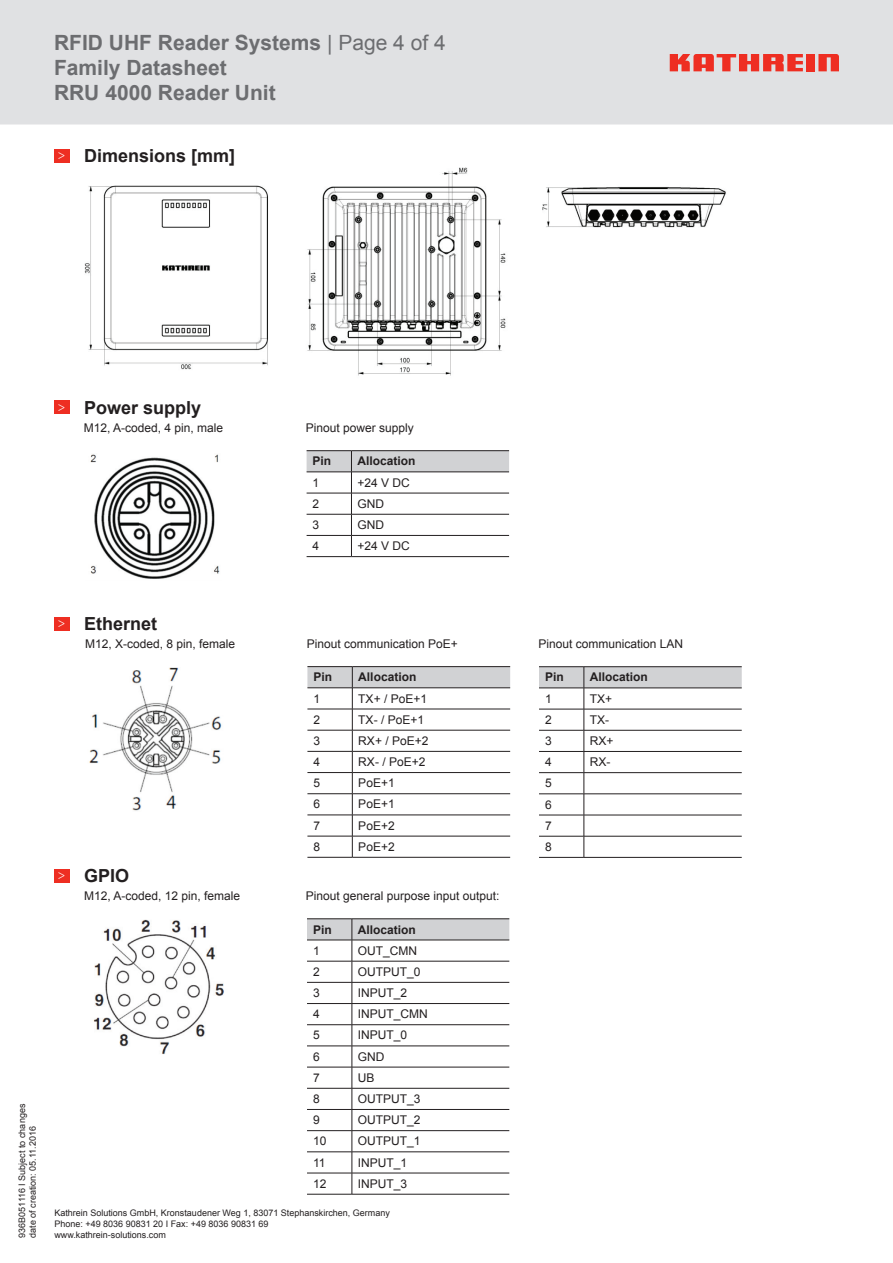
<style>
.page{position:relative;width:893px;height:1263px;background:#fff}
.page>*{position:absolute;margin:0;border:0;box-sizing:border-box;transform-origin:0 0}
.t1{font:700 21px/25.2px "Arial";color:#6c6d70}
.t2{font:700 18px "Arial";color:#231f20}
.t3{font:12px/21.1px "Arial";color:#231f20;text-align:justify}
.t4{font:700 12px "Arial";color:#231f20}
.t5{font:9px/10.8px "Arial";color:#231f20}
.s1{font-weight:400}
</style>
<div class="page">
<div style="left:0;top:0;width:893px;height:125px;background:#e0e1e3"></div>
<div style="left:806px;top:54px;width:9px;height:17px;background:#ee2e22"></div>
<svg style="left:818px;top:54px;width:21px;height:17px"></svg>
<svg style="left:670px;top:54px;width:133px;height:17px;background:#e9635c"></svg>
<div style="left:54px;top:149px;width:15px;height:13px;background:#ee2e22"></div>
<div style="left:54px;top:401px;width:15px;height:13px;background:#ee2e22"></div>
<div style="left:54px;top:617px;width:15px;height:13px;background:#ee2e22"></div>
<div style="left:54px;top:869px;width:15px;height:13px;background:#ee2e22"></div>
<img style="left:84px;top:185px;width:184px;height:185px">
<img style="left:307px;top:167px;width:199px;height:209px">
<img style="left:542px;top:187px;width:184px;height:41px">
<hr style="left:307px;top:666px;width:45px;height:1px;background:#231f20">
<hr style="left:352px;top:666px;width:158px;height:1px;background:#231f20">
<svg style="left:307px;top:667px;width:203px;height:190px"></svg>
<hr style="left:307px;top:857px;width:45px;height:1px;background:#231f20">
<hr style="left:352px;top:857px;width:158px;height:1px;background:#231f20">
<hr style="left:307px;top:918px;width:45px;height:1px;background:#231f20">
<hr style="left:352px;top:918px;width:157px;height:1px;background:#231f20">
<svg style="left:307px;top:919px;width:202px;height:275px"></svg>
<hr style="left:307px;top:1194px;width:45px;height:1px;background:#231f20">
<hr style="left:352px;top:1194px;width:157px;height:1px;background:#231f20">
<hr style="left:307px;top:450px;width:44px;height:1px;background:#231f20">
<hr style="left:351px;top:450px;width:158px;height:1px;background:#231f20">
<svg style="left:307px;top:451px;width:202px;height:105px"></svg>
<hr style="left:307px;top:556px;width:44px;height:1px;background:#231f20">
<hr style="left:351px;top:556px;width:158px;height:1px;background:#231f20">
<img style="left:90px;top:454px;width:130px;height:125px">
<img style="left:89px;top:667px;width:133px;height:144px">
<img style="left:93px;top:919px;width:131px;height:135px">
<hr style="left:539px;top:666px;width:45px;height:1px;background:#231f20">
<hr style="left:584px;top:666px;width:158px;height:1px;background:#231f20">
<svg style="left:539px;top:667px;width:203px;height:190px"></svg>
<hr style="left:539px;top:857px;width:45px;height:1px;background:#231f20">
<hr style="left:584px;top:857px;width:158px;height:1px;background:#231f20">
<h1 class="t1" style="left:54px;top:30px;width:393px">RFID UHF Reader Systems <span class="s1">| Page 4 of 4<br></span>Family Datasheet<br>RRU 4000 Reader Unit</h1>
<h2 class="t2" style="left:58px;top:143px;width:179px"><sup>&gt;</sup> Dimensions [mm]</h2>
<h2 class="t2" style="left:58px;top:395px;width:145px"><sup>&gt;</sup> Power supply</h2>
<p class="t3" style="left:84px;top:417px;width:141px">M12, A-coded, 4 pin, male</p>
<p class="t3" style="left:306px;top:417px;width:110px">Pinout power supply</p>
<p class="t4" style="left:313px;top:453px;width:20px">Pin</p>
<p class="t4" style="left:357px;top:453px;width:60px">Allocation</p>
<p class="t3" style="left:313px;top:472px;width:8px">1</p>
<p class="t3" style="left:357px;top:472px;width:54px">+24 V DC</p>
<p class="t3" style="left:313px;top:493px;width:8px">2</p>
<p class="t3" style="left:357px;top:493px;width:28px">GND</p>
<p class="t3" style="left:313px;top:514px;width:8px">3</p>
<p class="t3" style="left:357px;top:514px;width:28px">GND</p>
<p class="t3" style="left:313px;top:535px;width:8px">4</p>
<p class="t3" style="left:357px;top:535px;width:54px">+24 V DC</p>
<p class="t5" style="left:16px;top:1238px;width:135px;rotate:-90deg">936B051116 I Subject to changes date of creation: 05.11.2016</p>
<h2 class="t2" style="left:58px;top:611px;width:101px"><sup>&gt;</sup> Ethernet</h2>
<p class="t3" style="left:85px;top:633px;width:152px">M12, X-coded, 8 pin, female</p>
<h2 class="t2" style="left:58px;top:863px;width:73px"><sup>&gt;</sup> GPIO</h2>
<p class="t3" style="left:84px;top:885px;width:158px">M12, A-coded, 12 pin, female</p>
<p class="t3" style="left:307px;top:633px;width:153px">Pinout communication PoE+</p>
<p class="t4" style="left:313px;top:669px;width:20px">Pin</p>
<p class="t4" style="left:358px;top:669px;width:60px">Allocation</p>
<p class="t3" style="left:313px;top:688px;width:8px">1</p>
<p class="t3" style="left:358px;top:688px;width:70px">TX+ / PoE+1</p>
<p class="t3" style="left:313px;top:709px;width:8px">2</p>
<p class="t3" style="left:358px;top:709px;width:67px">TX- / PoE+1</p>
<p class="t3" style="left:313px;top:730px;width:8px">3</p>
<p class="t3" style="left:358px;top:730px;width:72px">RX+ / PoE+2</p>
<p class="t3" style="left:313px;top:751px;width:8px">4</p>
<p class="t3" style="left:358px;top:751px;width:69px">RX- / PoE+2</p>
<p class="t3" style="left:313px;top:772px;width:8px">5</p>
<p class="t3" style="left:358px;top:772px;width:38px">PoE+1</p>
<p class="t3" style="left:313px;top:793px;width:8px">6</p>
<p class="t3" style="left:358px;top:793px;width:38px">PoE+1</p>
<p class="t3" style="left:313px;top:815px;width:8px">7</p>
<p class="t3" style="left:358px;top:815px;width:38px">PoE+2</p>
<p class="t3" style="left:313px;top:836px;width:8px">8</p>
<p class="t3" style="left:358px;top:836px;width:38px">PoE+2</p>
<p class="t3" style="left:306px;top:885px;width:195px">Pinout general purpose input output:</p>
<p class="t4" style="left:313px;top:921px;width:20px">Pin</p>
<p class="t4" style="left:358px;top:921px;width:60px">Allocation</p>
<p class="t3" style="left:313px;top:940px;width:8px">1</p>
<p class="t3" style="left:358px;top:940px;width:61px">OUT_CMN</p>
<p class="t3" style="left:313px;top:961px;width:8px">2</p>
<p class="t3" style="left:358px;top:961px;width:64px">OUTPUT_0</p>
<p class="t3" style="left:313px;top:982px;width:8px">3</p>
<p class="t3" style="left:358px;top:982px;width:51px">INPUT_2</p>
<p class="t3" style="left:313px;top:1003px;width:8px">4</p>
<p class="t3" style="left:358px;top:1003px;width:71px">INPUT_CMN</p>
<p class="t3" style="left:313px;top:1024px;width:8px">5</p>
<p class="t3" style="left:358px;top:1024px;width:51px">INPUT_0</p>
<p class="t3" style="left:313px;top:1046px;width:8px">6</p>
<p class="t3" style="left:358px;top:1046px;width:28px">GND</p>
<p class="t3" style="left:313px;top:1067px;width:8px">7</p>
<p class="t3" style="left:358px;top:1067px;width:18px">UB</p>
<p class="t3" style="left:313px;top:1088px;width:8px">8</p>
<p class="t3" style="left:358px;top:1088px;width:64px">OUTPUT_3</p>
<p class="t3" style="left:313px;top:1109px;width:8px">9</p>
<p class="t3" style="left:358px;top:1109px;width:64px">OUTPUT_2</p>
<p class="t3" style="left:313px;top:1130px;width:15px">10</p>
<p class="t3" style="left:358px;top:1130px;width:64px">OUTPUT_1</p>
<p class="t3" style="left:313px;top:1152px;width:14px">11</p>
<p class="t3" style="left:358px;top:1152px;width:51px">INPUT_1</p>
<p class="t3" style="left:313px;top:1173px;width:15px">12</p>
<p class="t3" style="left:358px;top:1173px;width:51px">INPUT_3</p>
<p class="t5" style="left:54px;top:1208px;width:337px">Kathrein Solutions GmbH, Kronstaudener Weg 1, 83071 Stephanskirchen, Germany<br>Phone: +49 8036 90831 20 I Fax: +49 8036 90831 69</p>
<p class="t5" style="left:54px;top:1229px;width:113px">www.kathrein-solutions.com</p>
<p class="t3" style="left:538px;top:633px;width:146px">Pinout communication LAN</p>
<p class="t4" style="left:545px;top:669px;width:20px">Pin</p>
<p class="t4" style="left:590px;top:669px;width:60px">Allocation</p>
<p class="t3" style="left:545px;top:688px;width:8px">1</p>
<p class="t3" style="left:590px;top:688px;width:24px">TX+</p>
<p class="t3" style="left:545px;top:709px;width:8px">2</p>
<p class="t3" style="left:590px;top:709px;width:21px">TX-</p>
<p class="t3" style="left:545px;top:730px;width:8px">3</p>
<p class="t3" style="left:590px;top:730px;width:25px">RX+</p>
<p class="t3" style="left:545px;top:751px;width:8px">4</p>
<p class="t3" style="left:590px;top:751px;width:22px">RX-</p>
<p class="t3" style="left:545px;top:772px;width:8px">5<br>6<br>7<br>8</p>
</div>
